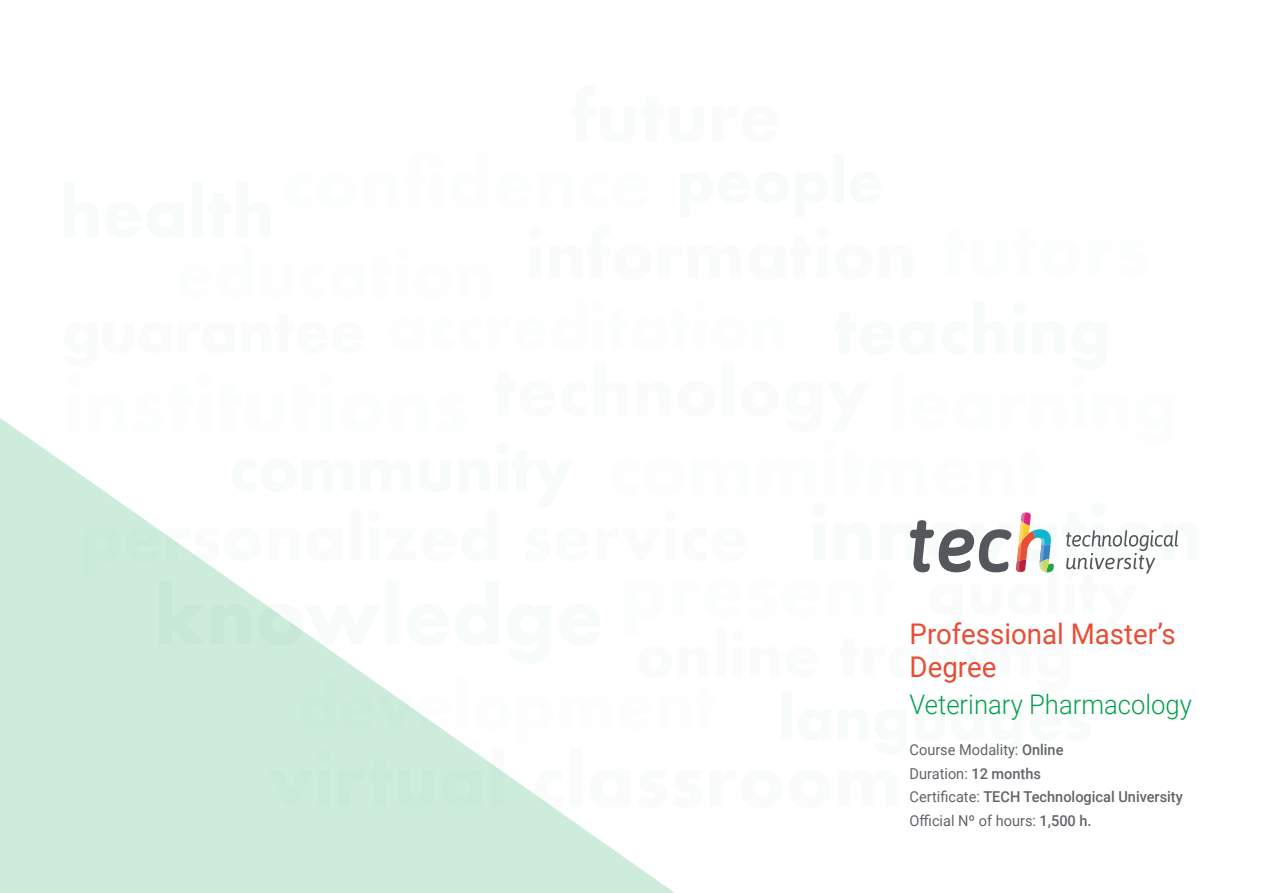
<style>
.page{position:relative;width:1263px;height:893px;background:#fff}
.page>*{position:absolute;margin:0;border:0;box-sizing:border-box;transform-origin:0 0}
.t1{font:28.5px/33px "Roboto";color:#e94d35}
.t2{font:300 27px "Roboto";color:#04a14d;scale:.95 1}
.t3{font:15px/23.7px "Roboto";color:#61646a}
.s1{font-weight:500}
</style>
<div class="page">
<svg style="left:0;top:418px;width:675px;height:475px;background:#d0edde"></svg>
<svg style="left:64px;top:418px;width:1114px;height:390px"></svg>
<h1 class="t1" style="left:909px;top:616px;width:268px">Professional Master’s<br>Degree</h1>
<h2 class="t2" style="left:909px;top:685px;width:299px">Veterinary Pharmacology</h2>
<p class="t3" style="left:909px;top:737px;width:275px">Course Modality: <span class="s1">Online<br></span>Duration: <span class="s1">12 months<br></span>Certificate: <span class="s1">TECH Technological University<br></span>Official Nº of hours: <span class="s1">1,500 h.</span></p>
</div>
